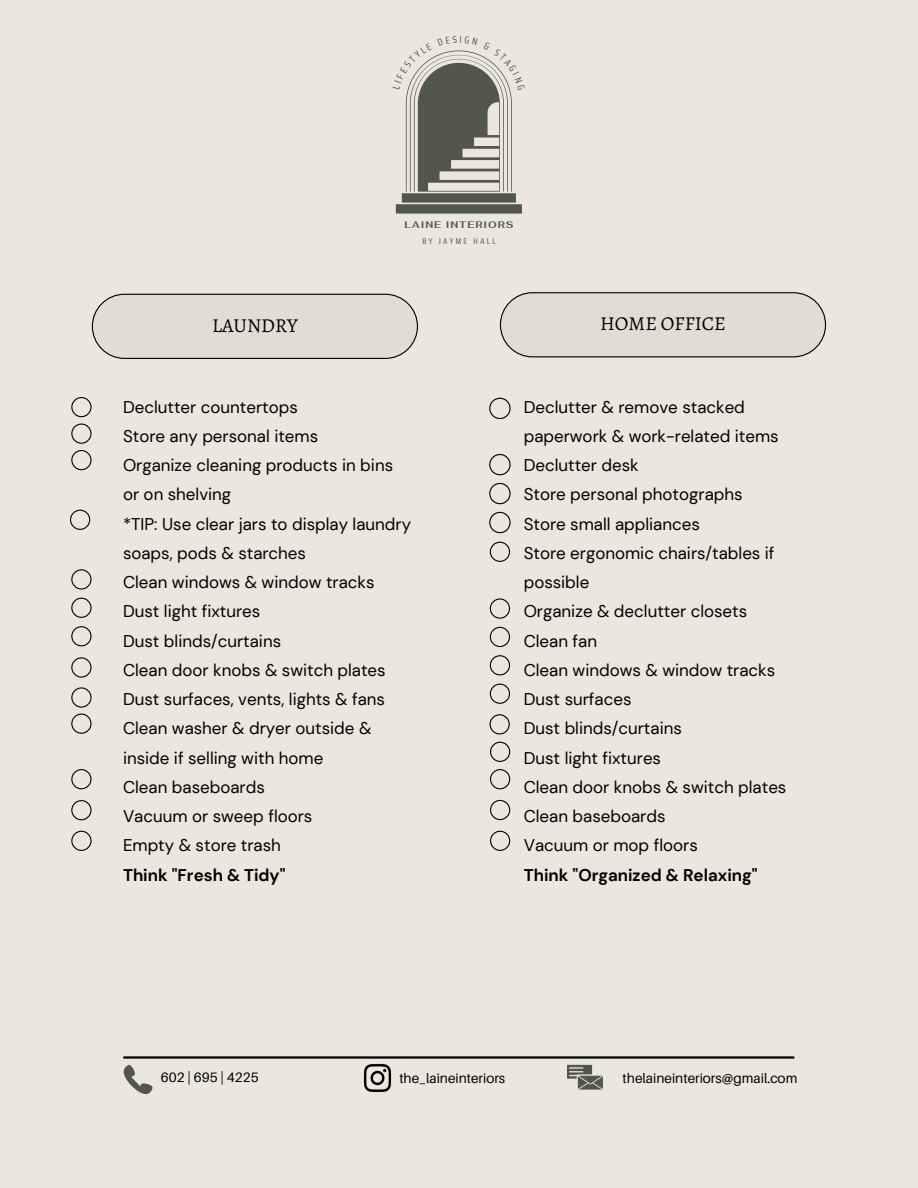
<style>
.page{position:relative;width:918px;height:1188px;background:#ebe6de}
.page>*{position:absolute;margin:0;border:0;box-sizing:border-box;transform-origin:0 0}
.t1{font:19.8px "Alegreya";color:#000}
.t2{font:16.95px/29.2px "DM Sans";color:#000}
.t3{font:700 16.95px "DM Sans";color:#000}
.t4{font:13.65px "Aileron";color:#000}
.t5{font:700 9.45px "Fahkwang";letter-spacing:.1em;color:#53574b}
.t6{font:8.4px "Saira Condensed";letter-spacing:.275em;color:#53574b}
</style>
<div class="page">
<svg style="left:92px;top:294px;width:326px;height:65px"></svg>
<svg style="left:71px;top:714px;width:21px;height:20px"></svg>
<svg style="left:71px;top:397px;width:21px;height:20px"></svg>
<svg style="left:71px;top:450px;width:21px;height:20px"></svg>
<svg style="left:70px;top:510px;width:20px;height:20px"></svg>
<svg style="left:71px;top:569px;width:21px;height:21px"></svg>
<svg style="left:71px;top:424px;width:21px;height:20px"></svg>
<svg style="left:71px;top:598px;width:21px;height:20px"></svg>
<svg style="left:71px;top:687px;width:21px;height:21px"></svg>
<svg style="left:71px;top:657px;width:21px;height:21px"></svg>
<svg style="left:71px;top:831px;width:21px;height:20px"></svg>
<svg style="left:71px;top:769px;width:21px;height:20px"></svg>
<svg style="left:71px;top:800px;width:21px;height:20px"></svg>
<svg style="left:71px;top:626px;width:21px;height:20px"></svg>
<hr style="left:124px;top:1056px;width:670px;height:3px;background:#000">
<svg style="left:124px;top:1065px;width:29px;height:29px"></svg>
<svg style="left:567px;top:1065px;width:36px;height:25px"></svg>
<img style="left:363px;top:1063px;width:29px;height:30px">
<svg style="left:489px;top:398px;width:22px;height:21px"></svg>
<svg style="left:489px;top:454px;width:22px;height:21px"></svg>
<svg style="left:489px;top:483px;width:22px;height:21px"></svg>
<svg style="left:489px;top:512px;width:22px;height:21px"></svg>
<svg style="left:490px;top:598px;width:20px;height:21px"></svg>
<svg style="left:490px;top:627px;width:20px;height:20px"></svg>
<svg style="left:490px;top:655px;width:20px;height:20px"></svg>
<svg style="left:490px;top:684px;width:20px;height:20px"></svg>
<svg style="left:490px;top:714px;width:20px;height:20px"></svg>
<svg style="left:490px;top:542px;width:20px;height:20px"></svg>
<svg style="left:490px;top:800px;width:20px;height:20px"></svg>
<svg style="left:490px;top:742px;width:20px;height:20px"></svg>
<svg style="left:490px;top:769px;width:20px;height:20px"></svg>
<svg style="left:490px;top:831px;width:20px;height:20px"></svg>
<svg style="left:500px;top:292px;width:326px;height:65px"></svg>
<svg style="left:395px;top:50px;width:127px;height:164px"></svg>
<p class="t5" style="left:404px;top:219px;width:111px">LAINE INTERIORS</p>
<p class="t6" style="left:422px;top:235px;width:75px">BY JAYME HALL</p>
<p class="t1" style="left:212px;top:312px;width:87px">LAUNDRY</p>
<p class="t2" style="left:123px;top:392px;width:290px">Declutter countertops<br>Store any personal items<br>Organize cleaning products in bins or on shelving<br>*TIP: Use clear jars to display laundry soaps, pods &amp; starches<br>Clean windows &amp; window tracks<br>Dust light fixtures<br>Dust blinds/curtains<br>Clean door knobs &amp; switch plates<br>Dust surfaces, vents, lights &amp; fans<br>Clean washer &amp; dryer outside &amp; inside if selling with home<br>Clean baseboards<br>Vacuum or sweep floors<br>Empty &amp; store trash</p>
<p class="t3" style="left:123px;top:864px;width:164px">Think "Fresh &amp; Tidy"</p>
<p class="t1" style="left:600px;top:310px;width:127px">HOME OFFICE</p>
<p class="t2" style="left:524px;top:392px;width:264px">Declutter &amp; remove stacked paperwork &amp; work-related items<br>Declutter desk<br>Store personal photographs<br>Store small appliances<br>Store ergonomic chairs/tables if possible<br>Organize &amp; declutter closets<br>Clean fan<br>Clean windows &amp; window tracks<br>Dust surfaces<br>Dust blinds/curtains<br>Dust light fixtures<br>Clean door knobs &amp; switch plates<br>Clean baseboards<br>Vacuum or mop floors</p>
<p class="t3" style="left:524px;top:864px;width:235px">Think "Organized &amp; Relaxing"</p>
<p class="t4" style="left:161px;top:1069px;width:99px">602 | 695 | 4225</p>
<p class="t4" style="left:399px;top:1070px;width:107px">the_laineinteriors</p>
<p class="t4" style="left:623px;top:1070px;width:176px">thelaineinteriors@gmail.com</p>
</div>
